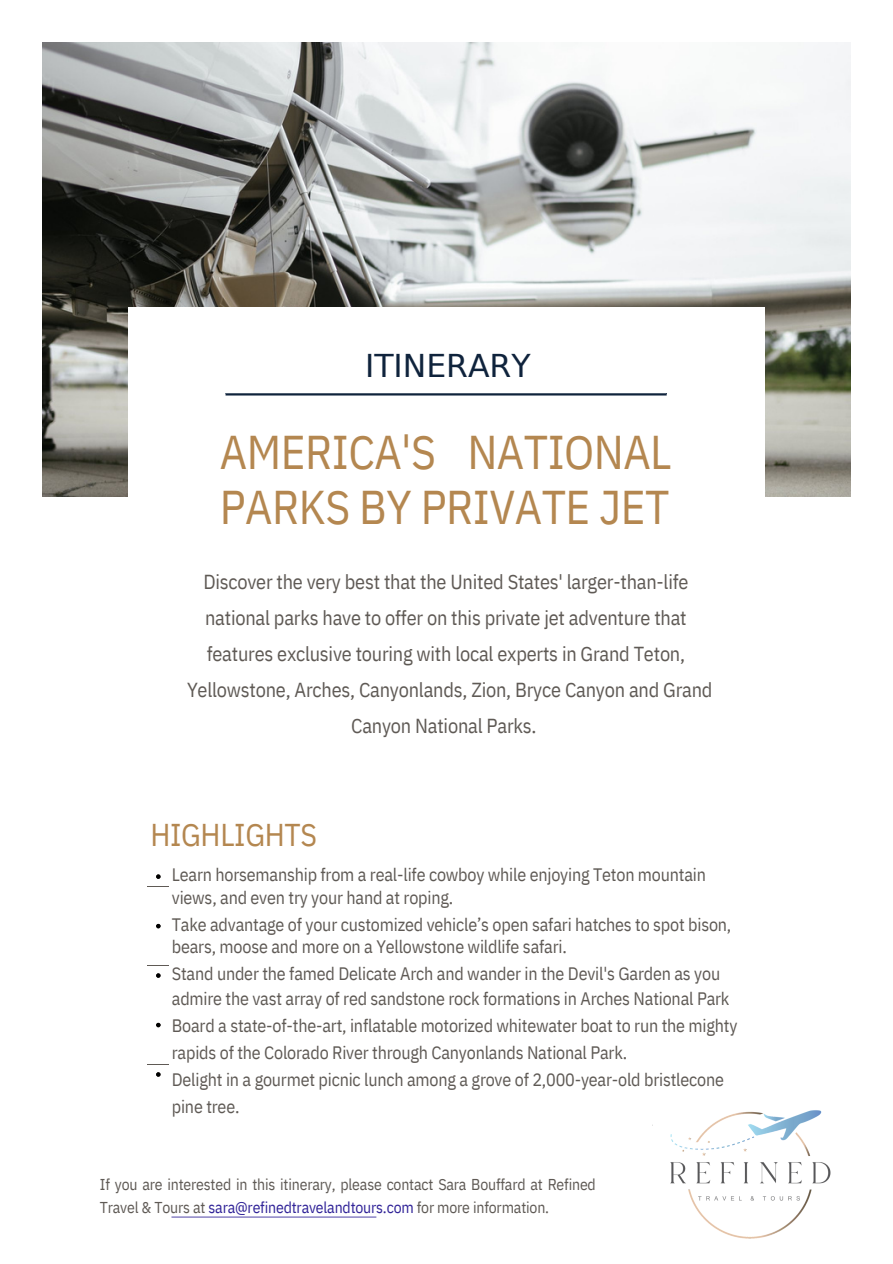
<style>
.page{position:relative;width:893px;height:1264px;background:#fff}
.page>*{position:absolute;margin:0;border:0;box-sizing:border-box;transform-origin:0 0}
.t1{font:47.25px/55.1px "IBM Plex Sans Cond";letter-spacing:-.01em;color:#b48750}
.t2{font:31.5px "IBM Plex Sans Cond";letter-spacing:-.01em;color:#b48750}
.t3{font:31.5px "DejaVu Sans";color:#0f233c}
.t4{font:20.25px/36px "IBM Plex Sans Cond";letter-spacing:-.01em;color:#5f5a55;text-align:center}
.t5{font:18px/27px "IBM Plex Sans Cond";letter-spacing:-.01em;color:#5f5a55}
.t6{font:15.75px/22.5px "IBM Plex Sans Cond";letter-spacing:-.01em;color:#5f5a55}
.s1{color:#312498}
</style>
<div class="page">
<img style="left:42px;top:42px;width:808px;height:455px">
<hr style="left:171px;top:1216px;width:205px;height:1px;background:#312498">
<div style="left:120px;top:300px;width:651px;height:868px;background:#fff"></div>
<svg style="left:225px;top:393px;width:441px;height:2px"></svg>
<svg style="left:156px;top:874px;width:4px;height:4px"></svg>
<svg style="left:156px;top:923px;width:4px;height:5px"></svg>
<svg style="left:156px;top:973px;width:4px;height:4px"></svg>
<svg style="left:156px;top:1022px;width:4px;height:5px"></svg>
<svg style="left:156px;top:1072px;width:4px;height:4px"></svg>
<img style="left:652px;top:1110px;width:179px;height:129px">
<h2 class="t3" style="left:365px;top:347px;width:167px">ITINERARY</h2>
<h1 class="t1" style="left:220px;top:423px;width:453px">AMERICA'S NATIONAL<br>PARKS BY PRIVATE JET</h1>
<p class="t4" style="left:187px;top:563px;width:527px">Discover the very best that the United States' larger-than-life national parks have to offer on this private jet adventure that features exclusive touring with local experts in Grand Teton, Yellowstone, Arches, Canyonlands, Zion, Bryce Canyon and Grand Canyon National Parks.</p>
<h2 class="t2" style="left:150px;top:814px;width:168px">HIGHLIGHTS</h2>
<p class="t5" style="left:172px;top:863px;width:535px;line-height:22.5px">Learn horsemanship from a real-life cowboy while enjoying Teton mountain views, and even try your hand at roping.</p>
<p class="t5" style="left:172px;top:912px;width:561px;line-height:22.5px">Take advantage of your customized vehicle’s open safari hatches to spot bison, bears, moose and more on a Yellowstone wildlife safari.</p>
<p class="t5" style="left:172px;top:961px;width:559px;line-height:24.8px">Stand under the famed Delicate Arch and wander in the Devil's Garden as you admire the vast array of red sandstone rock formations in Arches National Park</p>
<p class="t5" style="left:172px;top:1011px;width:567px">Board a state-of-the-art, inflatable motorized whitewater boat to run the mighty rapids of the Colorado River through Canyonlands National Park.<br>Delight in a gourmet picnic lunch among a grove of 2,000-year-old bristlecone pine tree.</p>
<p class="t6" style="left:100px;top:1173px;width:497px">If you are interested in this itinerary, please contact Sara Bouffard at Refined<br>Travel &amp; Tours at <span class="s1">sara@refinedtravelandtours.com</span> for more information.</p>
</div>
